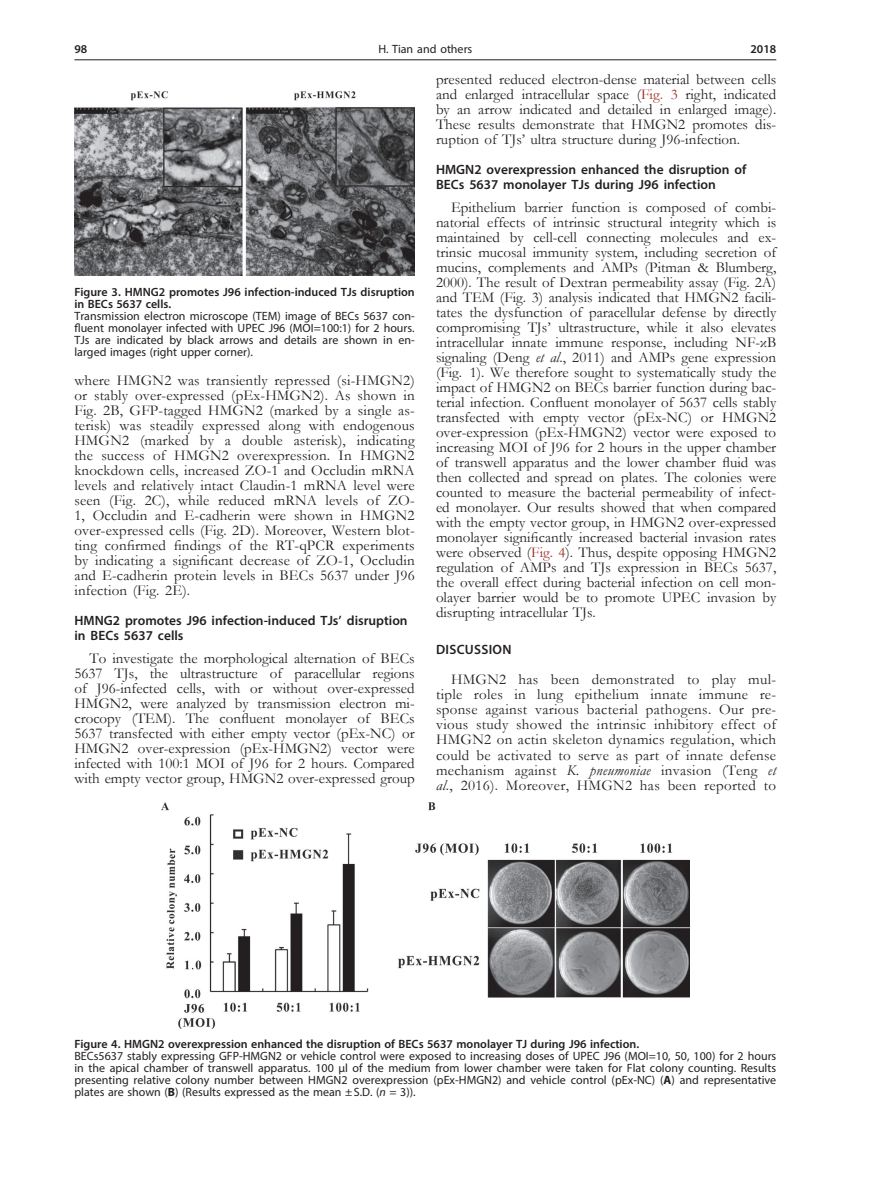
<style>
.page{position:relative;width:872px;height:1191px;background:#fff}
.page>*{position:absolute;margin:0;border:0;box-sizing:border-box;transform-origin:0 0}
.Body_tekst{font:15px/15px "Garamond";color:#231f20;text-align:justify}
.Tytul_2{font:600 13.5px/15px "Myriad Pro";color:#231f20}
.Tytul_1{font:600 13.5px "Myriad Pro";letter-spacing:.02em;color:#231f20}
.Figure_1{font:12px/12px "Myriad Pro";color:#231f20;text-align:justify}
.Figure{font:600 12px/12px "Myriad Pro";color:#231f20}
.s1{color:#9f2d26}
.s2{font-style:italic}
.s3{font-weight:700}
</style>
<div class="page">
<hr style="left:74px;top:59px;width:702px;height:1px;background:#231f20">
<img style="left:74px;top:92px;width:341px;height:183px">
<img style="left:161px;top:802px;width:528px;height:226px">
<p class="Figure" style="left:74px;top:43px;width:14px">98</p>
<p class="Figure_1" style="left:378px;top:43px;width:95px">H. Tian and others</p>
<p class="Figure" style="left:750px;top:43px;width:27px">2018</p>
<p class="Figure" style="left:74px;top:285px;width:342px">Figure 3. HMNG2 promotes J96 infection-induced TJs disruption in BECs 5637 cells.</p>
<p class="Figure_1" style="left:74px;top:309px;width:342px">Transmission electron microscope (TEM) image of BECs 5637 con&shy;fluent monolayer infected with UPEC J96 (MOI=100:1) for 2 hours.<br>TJs are indicated by black arrows and details are shown in en&shy;larged images (right upper corner).</p>
<p class="Body_tekst" style="left:74px;top:373px;width:342px">where HMGN2 was transiently repressed (si-HMGN2) or stably over-expressed (pEx-HMGN2). As shown in Fig. 2B, GFP-tagged HMGN2 (marked by a single as&shy;terisk) was steadily expressed along with endogenous HMGN2 (marked by a double asterisk), indicating the success of HMGN2 overexpression. In HMGN2 knockdown cells, increased ZO-1 and Occludin mRNA levels and relatively intact Claudin-1 mRNA level were seen (Fig. 2C), while reduced mRNA levels of ZO-1, Occludin and E-cadherin were shown in HMGN2 over-expressed cells (Fig. 2D). Moreover, Western blot&shy;ting confirmed findings of the RT-qPCR experiments by indicating a significant decrease of ZO-1, Occludin and E-cadherin protein levels in BECs 5637 under J96 infection (Fig. 2E).</p>
<p class="Tytul_2" style="left:74px;top:613px;width:335px">HMNG2 promotes J96 infection-induced TJs’ disruption in BECs 5637 cells</p>
<p class="Body_tekst" style="left:74px;top:650px;width:342px;text-indent:15px">To investigate the morphological alternation of BECs 5637 TJs, the ultrastructure of paracellular regions of J96-infected cells, with or without over-expressed HMGN2, were analyzed by transmission electron mi&shy;crocopy (TEM). The confluent monolayer of BECs 5637 transfected with either empty vector (pEx-NC) or HMGN2 over-expression (pEx-HMGN2) vector were infected with 100:1 MOI of J96 for 2 hours. Compared with empty vector group, HMGN2 over-expressed group</p>
<p class="Body_tekst" style="left:436px;top:72px;width:342px">presented reduced electron-dense material between cells and enlarged intracellular space (<span class="s1">Fig. 3</span> right, indicated by an arrow indicated and detailed in enlarged image).<br>These results demonstrate that HMGN2 promotes dis&shy;ruption of TJs’ ultra structure during J96-infection.</p>
<p class="Tytul_2" style="left:436px;top:162px;width:312px">HMGN2 overexpression enhanced the disruption of<br>BECs 5637 monolayer TJs during J96 infection</p>
<p class="Body_tekst" style="left:436px;top:199px;width:342px;text-indent:15px">Epithelium barrier function is composed of combi&shy;natorial effects of intrinsic structural integrity which is maintained by cell-cell connecting molecules and ex&shy;trinsic mucosal immunity system, including secretion of mucins, complements and AMPs (Pitman &amp; Blumberg, 2000). The result of Dextran permeability assay (Fig. 2A) and TEM (Fig. 3) analysis indicated that HMGN2 facili&shy;tates the dysfunction of paracellular defense by directly compromising TJs’ ultrastructure, while it also elevates intracellular innate immune response, including NF-κB signaling (Deng <span class="s2">et al</span>., 2011) and AMPs gene expression (Fig. 1). We therefore sought to systematically study the impact of HMGN2 on BECs barrier function during bac&shy;terial infection. Confluent monolayer of 5637 cells stably transfected with empty vector (pEx-NC) or HMGN2 over-expression (pEx-HMGN2) vector were exposed to increasing MOI of J96 for 2 hours in the upper chamber of transwell apparatus and the lower chamber fluid was then collected and spread on plates. The colonies were counted to measure the bacterial permeability of infect&shy;ed monolayer. Our results showed that when compared with the empty vector group, in HMGN2 over-expressed monolayer significantly increased bacterial invasion rates were observed (<span class="s1">Fig. 4</span>). Thus, despite opposing HMGN2 regulation of AMPs and TJs expression in BECs 5637, the overall effect during bacterial infection on cell mon&shy;olayer barrier would be to promote UPEC invasion by disrupting intracellular TJs.</p>
<p class="Tytul_1" style="left:436px;top:641px;width:77px">DISCUSSION</p>
<p class="Body_tekst" style="left:436px;top:672px;width:342px;text-indent:15px">HMGN2 has been demonstrated to play mul&shy;tiple roles in lung epithelium innate immune re&shy;sponse against various bacterial pathogens. Our pre&shy;vious study showed the intrinsic inhibitory effect of HMGN2 on actin skeleton dynamics regulation, which could be activated to serve as part of innate defense mechanism against <span class="s2">K. pneumoniae</span> invasion (Teng <span class="s2">et al</span>., 2016). Moreover, HMGN2 has been reported to</p>
<p class="Figure" style="left:74px;top:1037px;width:566px">Figure 4. HMGN2 overexpression enhanced the disruption of BECs 5637 monolayer TJ during J96 infection.</p>
<p class="Figure_1" style="left:74px;top:1050px;width:703px">BECs5637 stably expressing GFP-HMGN2 or vehicle control were exposed to increasing doses of UPEC J96 (MOI=10, 50, 100) for 2 hours in the apical chamber of transwell apparatus. 100 μl of the medium from lower chamber were taken for Flat colony counting. Results presenting relative colony number between HMGN2 overexpression (pEx-HMGN2) and vehicle control (pEx-NC) (<span class="s3">A</span>) and representative plates are shown (<span class="s3">B</span>) (Results expressed as the mean ±S.D. (<span class="s2">n</span> = 3)).</p>
</div>
